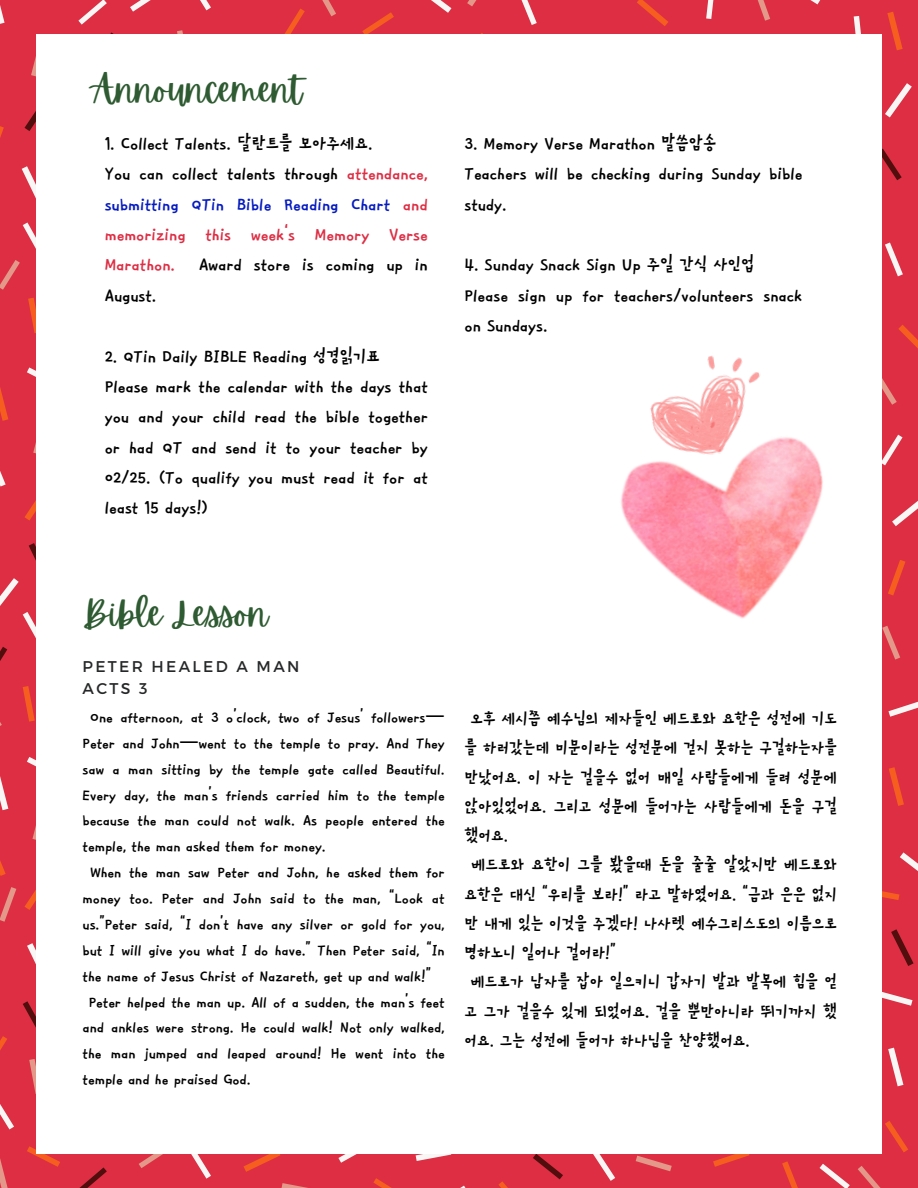
<style>
.page{position:relative;width:918px;height:1188px;background:#dd2e44}
.page>*{position:absolute;margin:0;border:0;box-sizing:border-box;transform-origin:0 0}
.t1{font:35.55px "Apricots";color:#2e5b31}
.t2{font:22.2px/30.3px "TT Cheotsarang R";color:#000}
.t3{font:21px "TT Cheotsarang R";color:#000}
.t4{font:19.2px "TT Cheotsarang R";color:#000}
.t5{font:15.6px "Montserrat";letter-spacing:.15em;color:#262728}
.s1{color:#dd2e44}
.s2{color:#061bbf}
.s3{font-family:"Noto Sans Gurmukhi"}
</style>
<div class="page">
<svg style="left:28px;top:298px;width:9px;height:35px"></svg>
<svg style="left:0;top:126px;width:4px;height:12px"></svg>
<svg style="left:0;top:388px;width:8px;height:33px"></svg>
<svg style="left:23px;top:686px;width:12px;height:36px"></svg>
<svg style="left:25px;top:486px;width:12px;height:35px"></svg>
<svg style="left:889px;top:767px;width:15px;height:39px"></svg>
<svg style="left:888px;top:560px;width:17px;height:36px"></svg>
<svg style="left:898px;top:325px;width:20px;height:23px"></svg>
<svg style="left:498px;top:1181px;width:10px;height:7px"></svg>
<svg style="left:782px;top:1161px;width:16px;height:27px"></svg>
<svg style="left:713px;top:1154px;width:37px;height:13px"></svg>
<svg style="left:0;top:1036px;width:7px;height:14px"></svg>
<svg style="left:25px;top:875px;width:12px;height:35px"></svg>
<svg style="left:0;top:861px;width:6px;height:15px"></svg>
<svg style="left:244px;top:1154px;width:36px;height:18px"></svg>
<svg style="left:373px;top:1178px;width:18px;height:10px"></svg>
<svg style="left:885px;top:1121px;width:23px;height:31px"></svg>
<svg style="left:27px;top:1146px;width:33px;height:21px"></svg>
<svg style="left:362px;top:12px;width:32px;height:22px"></svg>
<svg style="left:285px;top:9px;width:20px;height:25px"></svg>
<svg style="left:887px;top:12px;width:16px;height:38px"></svg>
<svg style="left:881px;top:888px;width:18px;height:12px"></svg>
<svg style="left:637px;top:0;width:31px;height:26px"></svg>
<svg style="left:31px;top:39px;width:6px;height:38px"></svg>
<svg style="left:177px;top:30px;width:6px;height:4px"></svg>
<svg style="left:33px;top:415px;width:4px;height:39px"></svg>
<svg style="left:882px;top:626px;width:18px;height:34px"></svg>
<svg style="left:636px;top:1156px;width:36px;height:15px"></svg>
<svg style="left:32px;top:802px;width:5px;height:38px"></svg>
<svg style="left:29px;top:1059px;width:8px;height:35px"></svg>
<svg style="left:0;top:887px;width:16px;height:35px"></svg>
<svg style="left:281px;top:1183px;width:27px;height:5px"></svg>
<svg style="left:0;top:1158px;width:8px;height:30px"></svg>
<svg style="left:858px;top:1166px;width:23px;height:22px"></svg>
<svg style="left:139px;top:1154px;width:24px;height:14px"></svg>
<svg style="left:322px;top:0;width:14px;height:16px"></svg>
<svg style="left:467px;top:0;width:10px;height:6px"></svg>
<svg style="left:757px;top:0;width:13px;height:21px"></svg>
<svg style="left:25px;top:96px;width:12px;height:35px"></svg>
<svg style="left:23px;top:1001px;width:14px;height:33px"></svg>
<svg style="left:533px;top:1154px;width:30px;height:25px"></svg>
<svg style="left:79px;top:1167px;width:28px;height:21px"></svg>
<svg style="left:881px;top:149px;width:21px;height:31px"></svg>
<svg style="left:891px;top:929px;width:23px;height:37px"></svg>
<svg style="left:0;top:5px;width:5px;height:19px"></svg>
<svg style="left:22px;top:166px;width:15px;height:37px"></svg>
<svg style="left:0;top:223px;width:37px;height:67px"></svg>
<svg style="left:78px;top:0;width:29px;height:25px"></svg>
<svg style="left:130px;top:0;width:21px;height:12px"></svg>
<svg style="left:200px;top:0;width:11px;height:10px"></svg>
<svg style="left:0;top:543px;width:37px;height:134px"></svg>
<svg style="left:27px;top:367px;width:10px;height:21px"></svg>
<svg style="left:0;top:471px;width:6px;height:16px"></svg>
<svg style="left:881px;top:372px;width:22px;height:93px"></svg>
<svg style="left:892px;top:501px;width:26px;height:25px"></svg>
<svg style="left:885px;top:243px;width:18px;height:33px"></svg>
<svg style="left:0;top:776px;width:8px;height:34px"></svg>
<svg style="left:27px;top:943px;width:10px;height:37px"></svg>
<svg style="left:0;top:1104px;width:14px;height:25px"></svg>
<svg style="left:27px;top:757px;width:10px;height:20px"></svg>
<svg style="left:338px;top:1154px;width:19px;height:9px"></svg>
<svg style="left:593px;top:1154px;width:22px;height:27px"></svg>
<svg style="left:888px;top:1048px;width:15px;height:38px"></svg>
<svg style="left:820px;top:1164px;width:30px;height:24px"></svg>
<svg style="left:416px;top:1154px;width:35px;height:7px"></svg>
<svg style="left:191px;top:1154px;width:20px;height:25px"></svg>
<svg style="left:885px;top:83px;width:27px;height:34px"></svg>
<svg style="left:810px;top:0;width:10px;height:4px"></svg>
<svg style="left:521px;top:0;width:16px;height:25px"></svg>
<svg style="left:431px;top:0;width:20px;height:13px"></svg>
<svg style="left:854px;top:16px;width:7px;height:18px"></svg>
<svg style="left:881px;top:991px;width:32px;height:15px"></svg>
<svg style="left:888px;top:701px;width:30px;height:16px"></svg>
<svg style="left:900px;top:852px;width:18px;height:19px"></svg>
<svg style="left:706px;top:0;width:8px;height:19px"></svg>
<div style="left:37px;top:34px;width:844px;height:1120px;background:#fff"></div>
<img style="left:621px;top:437px;width:202px;height:182px">
<img style="left:645px;top:355px;width:126px;height:107px">
<h1 class="t1" style="left:92px;top:69px;width:212px">Announcement</h1>
<h2 class="t2" style="left:105px;top:127px;width:325px">1. Collect Talents. 달란트를 모아주세요.<br>You can collect talents through <span class="s1">attendance, </span><span class="s2">submitting QTin Bible Reading Chart</span> <span class="s1">and memorizing this week's Memory Verse Marathon.</span> Award store is coming up in August.</h2>
<h2 class="t2" style="left:105px;top:340px;width:325px">2. QTin Daily BIBLE Reading 성경읽기표 Please mark the calendar with the days that you and your child read the bible together or had QT and send it to your teacher by 02/25. (To qualify you must read it for at least 15 days!)</h2>
<h2 class="t2" style="left:464px;top:127px;width:339px">3. Memory Verse Marathon 말씀암송<br>Teachers will be checking during Sunday bible study.</h2>
<h2 class="t2" style="left:464px;top:249px;width:339px">4. Sunday Snack Sign Up 주일 간식 사인업<br>Please sign up for teachers/volunteers snack on Sundays.</h2>
<p class="t1" style="left:83px;top:593px;width:187px">Bible Lesson</p>
<p class="t5" style="left:83px;top:657px;width:218px">PETER HEALED A MAN</p>
<h1 class="t5" style="left:83px;top:678px;width:67px">ACTS 3</h1>
<p class="t4" style="left:90px;top:707px;width:356px">One afternoon, at 3 o’clock, two of Jesus’ followers<span class="s3">—</span></p>
<p class="t4" style="left:83px;top:732px;width:364px">Peter and John<span class="s3">—</span>went to the temple to pray. And They</p>
<p class="t4" style="left:83px;top:758px;width:364px">saw a man sitting by the temple gate called Beautiful.</p>
<p class="t4" style="left:83px;top:784px;width:364px">Every day, the man’s friends carried him to the temple</p>
<p class="t4" style="left:83px;top:810px;width:364px">because the man could not walk. As people entered the</p>
<p class="t4" style="left:83px;top:836px;width:245px">temple, the man asked them for money.</p>
<p class="t4" style="left:90px;top:862px;width:356px">When the man saw Peter and John, he asked them for</p>
<p class="t4" style="left:83px;top:888px;width:364px">money too. Peter and John said to the man, “Look at</p>
<p class="t4" style="left:83px;top:914px;width:364px">us.”Peter said, “I don’t have any silver or gold for you,</p>
<p class="t4" style="left:83px;top:939px;width:364px">but I will give you what I do have.” Then Peter said, “In</p>
<p class="t4" style="left:83px;top:965px;width:350px">the name of Jesus Christ of Nazareth, get up and walk!”</p>
<p class="t4" style="left:89px;top:991px;width:358px">Peter helped the man up. All of a sudden, the man’s feet</p>
<p class="t4" style="left:83px;top:1017px;width:364px">and ankles were strong. He could walk! Not only walked,</p>
<p class="t4" style="left:83px;top:1043px;width:364px">the man jumped and leaped around! He went into the</p>
<p class="t4" style="left:83px;top:1069px;width:170px">temple and he praised God.</p>
<p class="t3" style="left:470px;top:707px;width:368px">오후 세시쯤 예수님의 제자들인 베드로와 요한은 성전에 기도</p>
<p class="t3" style="left:464px;top:736px;width:374px">를 하러갔는데 미문이라는 성전문에 걷지 못하는 구걸하는자를</p>
<p class="t3" style="left:464px;top:766px;width:374px">만났어요. 이 자는 걸을수 없어 매일 사람들에게 들려 성문에</p>
<p class="t3" style="left:464px;top:795px;width:374px">앉아있었어요. 그리고 성문에 들어가는 사람들에게 돈을 구걸</p>
<p class="t3" style="left:464px;top:824px;width:45px">했어요.</p>
<p class="t3" style="left:472px;top:853px;width:367px">베드로와 요한이 그를 봤을때 돈을 줄줄 알았지만 베드로와</p>
<p class="t3" style="left:464px;top:883px;width:374px">요한은 대신 “우리를 보라!” 라고 말하였어요. “금과 은은 없지</p>
<p class="t3" style="left:464px;top:912px;width:374px">만 내게 있는 이것을 주겠다! 나사렛 예수그리스도의 이름으로</p>
<p class="t3" style="left:464px;top:941px;width:153px">명하노니 일어나 걸어라!”</p>
<p class="t3" style="left:471px;top:970px;width:368px">베드로가 남자를 잡아 일으키니 갑자기 발과 발목에 힘을 얻</p>
<p class="t3" style="left:464px;top:1000px;width:374px">고 그가 걸을수 있게 되었어요. 걸을 뿐만아니라 뛰기까지 했</p>
<p class="t3" style="left:464px;top:1029px;width:287px">어요. 그는 성전에 들어가 하나님을 찬양했어요.</p>
</div>
